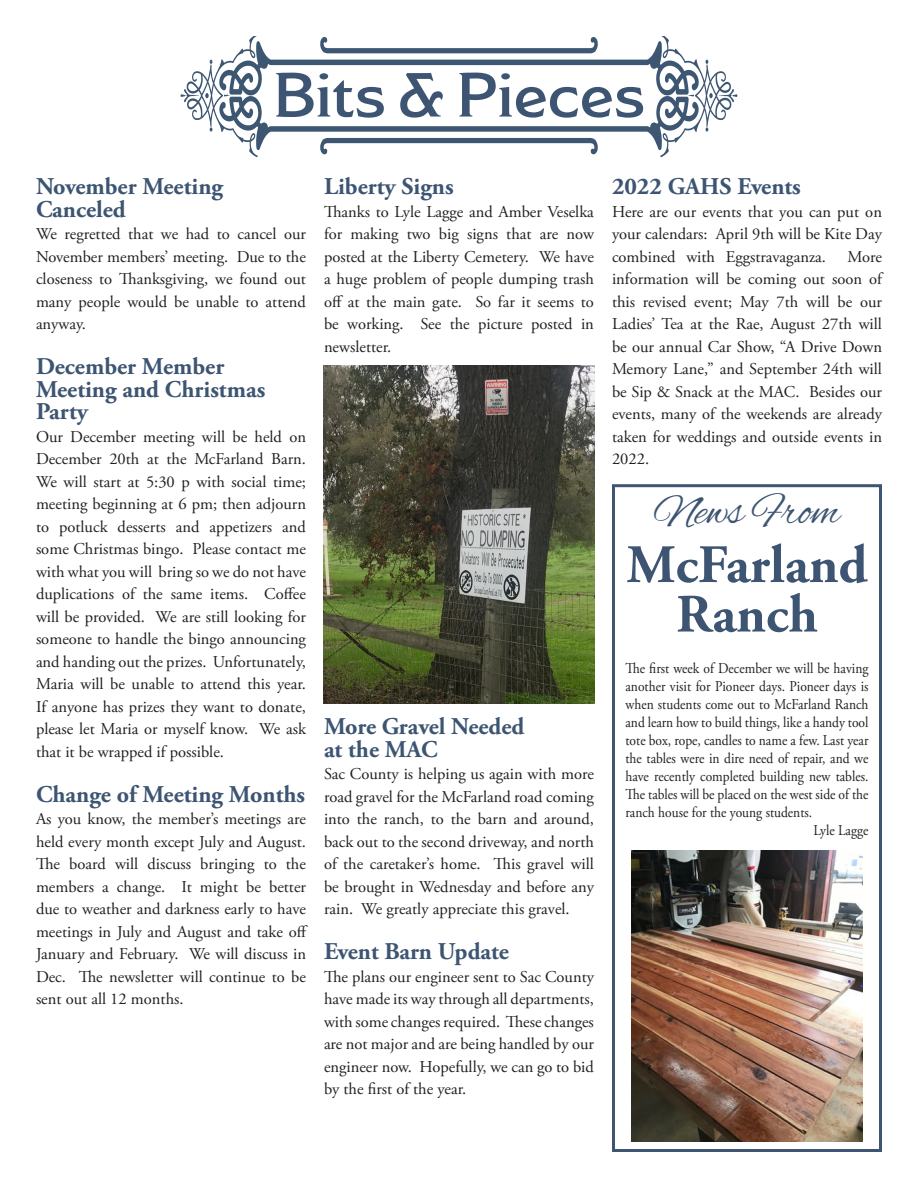
<style>
.page{position:relative;width:918px;height:1188px;background:#fff}
.page>*{position:absolute;margin:0;border:0;box-sizing:border-box;transform-origin:0 0}
.t1{font:300 62.1px "Modesto Text";color:#3d5572;scale:1.11 1}
.t2{font:700 54px/49.5px "Adobe Garamond Pro";color:#3d5572;text-align:center}
.t3{font:45px "Alex Brush";color:#3d5572}
.t4{font:700 24px/22.5px "Adobe Garamond Pro";color:#3d5572}
.t5{font:16.5px/22.5px "Adobe Garamond Pro";color:#231f20;text-align:justify}
.t6{font:15px/18px "Adobe Garamond Pro";color:#231f20;text-align:justify;scale:.9 1}
</style>
<div class="page">
<svg style="left:181px;top:36px;width:556px;height:121px"></svg>
<div style="left:612px;top:484px;width:270px;height:668px;border:3px solid #3d5572"></div>
<img style="left:632px;top:851px;width:230px;height:290px">
<img style="left:324px;top:365px;width:270px;height:339px">
<p class="t1" style="left:274px;top:63px;width:336px">Bits &amp; Pieces</p>
<p class="t4" style="left:36px;top:176px;width:189px">November Meeting<br>Canceled</p>
<p class="t5" style="left:36px;top:224px;width:272px">We regretted that we had to cancel our November members’ meeting. Due to the closeness to Thanksgiving, we found out many people would be unable to attend anyway.</p>
<p class="t4" style="left:36px;top:356px;width:231px">December Member<br>Meeting and Christmas<br>Party</p>
<p class="t5" style="left:36px;top:426px;width:272px">Our December meeting will be held on December 20th at the McFarland Barn.<br>We will start at 5:30 p with social time; meeting beginning at 6 pm; then adjourn to potluck desserts and appetizers and some Christmas bingo. Please contact me with what you will bring so we do not have duplications of the same items. Coffee will be provided. We are still looking for someone to handle the bingo announcing and handing out the prizes. Unfortunately, Maria will be unable to attend this year.<br>If anyone has prizes they want to donate, please let Maria or myself know. We ask that it be wrapped if possible.</p>
<p class="t4" style="left:36px;top:784px;width:271px">Change of Meeting Months</p>
<p class="t5" style="left:36px;top:809px;width:273px">As you know, the member’s meetings are held every month except July and August.<br>The board will discuss bringing to the members a change. It might be better due to weather and darkness early to have meetings in July and August and take off January and February. We will discuss in Dec. The newsletter will continue to be sent out all 12 months.</p>
<p class="t4" style="left:324px;top:176px;width:131px">Liberty Signs</p>
<p class="t5" style="left:324px;top:201px;width:272px">Thanks to Lyle Lagge and Amber Veselka for making two big signs that are now posted at the Liberty Cemetery. We have a huge problem of people dumping trash off at the main gate. So far it seems to be working. See the picture posted in newsletter.</p>
<p class="t4" style="left:324px;top:716px;width:202px">More Gravel Needed</p>
<p class="t4" style="left:324px;top:739px;width:115px">at the MAC</p>
<p class="t5" style="left:324px;top:764px;width:272px">Sac County is helping us again with more road gravel for the McFarland road coming into the ranch, to the barn and around, back out to the second driveway, and north of the caretaker’s home. This gravel will be brought in Wednesday and before any rain. We greatly appreciate this gravel.</p>
<p class="t4" style="left:324px;top:941px;width:187px">Event Barn Update</p>
<p class="t5" style="left:324px;top:966px;width:272px">The plans our engineer sent to Sac County have made its way through all departments, with some changes required. These changes are not major and are being handled by our engineer now. Hopefully, we can go to bid by the first of the year.</p>
<p class="t4" style="left:612px;top:176px;width:190px">2022 GAHS Events</p>
<p class="t5" style="left:612px;top:201px;width:272px">Here are our events that you can put on your calendars: April 9th will be Kite Day combined with Eggstravaganza.</p>
<p class="t5" style="left:612px;top:246px;width:272px;text-indent:235px">More information will be coming out soon of this revised event; May 7th will be our Ladies’ Tea at the Rae, August 27th will be our annual Car Show, “A Drive Down Memory Lane,” and September 24th will be Sip &amp; Snack at the MAC. Besides our events, many of the weekends are already taken for weddings and outside events in 2022.</p>
<p class="t3" style="left:654px;top:486px;width:187px">News From</p>
<p class="t2" style="left:627px;top:541px;width:242px">McFarland<br>Ranch</p>
<p class="t6" style="left:626px;top:660px;width:272px">The first week of December we will be having another visit for Pioneer days. Pioneer days is when students come out to McFarland Ranch and learn how to build things, like a handy tool tote box, rope, candles to name a few. Last year the tables were in dire need of repair, and we have recently completed building new tables.<br>The tables will be placed on the west side of the ranch house for the young students.</p>
<p class="t6" style="left:813px;top:822px;width:63px">Lyle Lagge</p>
</div>
